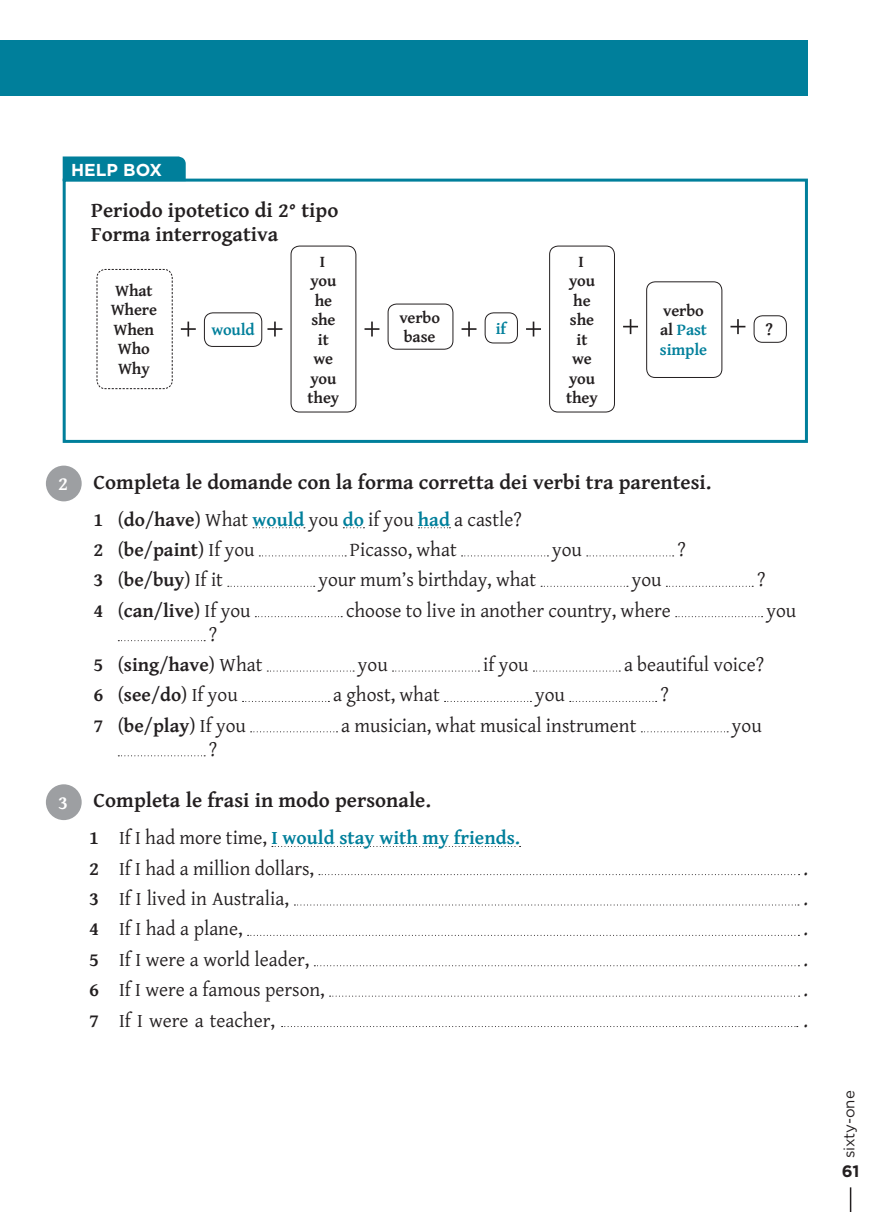
<style>
.page{position:relative;width:893px;height:1212px;background:#fff}
.page>*{position:absolute;margin:0;border:0;box-sizing:border-box;transform-origin:0 0}
.t1{font:700 21px "Kind 06";color:#231f20}
.t2{font:700 21px/24px "Kind 10";color:#231f20}
.t3{font:19.5px/30.5px "Kind 10";color:#231f20}
.t4{font:700 19.5px/30.5px "Kind 10";color:#231f20}
.t5{font:700 19.5px "Kind 10";color:#fff}
.t6{font:700 17.25px "Gotham";color:#fff}
.t7{font:700 16.5px/19.5px "Kind 10";letter-spacing:-.01em;color:#231f20;text-align:center}
.t8{font:700 16.5px/19.5px "Kind 10";letter-spacing:-.01em;color:#007f9b}
.t9{font:700 16.5px "Gotham";color:#231f20}
.t10{font:15px "Gotham";letter-spacing:-.005em;color:#231f20}
.s1{color:#231f20}
.s2{font-weight:700}
.s3{font-weight:700;color:#007f9b}
.s4{font-weight:400}
</style>
<div class="page">
<div style="left:0;top:40px;width:808px;height:56px;background:#007f9b"></div>
<svg style="left:850px;top:1187px;width:1px;height:25px"></svg>
<svg style="left:253px;top:527px;width:52px;height:1px"></svg>
<svg style="left:343px;top:527px;width:21px;height:1px"></svg>
<svg style="left:418px;top:527px;width:32px;height:1px"></svg>
<svg style="left:259px;top:555px;width:87px;height:1px"></svg>
<svg style="left:462px;top:555px;width:86px;height:1px"></svg>
<svg style="left:587px;top:555px;width:87px;height:1px"></svg>
<svg style="left:228px;top:586px;width:87px;height:1px"></svg>
<svg style="left:541px;top:586px;width:87px;height:1px"></svg>
<svg style="left:666px;top:586px;width:87px;height:1px"></svg>
<svg style="left:255px;top:616px;width:87px;height:1px"></svg>
<svg style="left:676px;top:616px;width:87px;height:1px"></svg>
<svg style="left:118px;top:640px;width:87px;height:1px"></svg>
<svg style="left:267px;top:670px;width:87px;height:1px"></svg>
<svg style="left:392px;top:670px;width:87px;height:1px"></svg>
<svg style="left:533px;top:670px;width:87px;height:1px"></svg>
<svg style="left:243px;top:701px;width:86px;height:1px"></svg>
<svg style="left:445px;top:701px;width:86px;height:1px"></svg>
<svg style="left:570px;top:701px;width:87px;height:1px"></svg>
<svg style="left:251px;top:731px;width:86px;height:1px"></svg>
<svg style="left:641px;top:731px;width:87px;height:1px"></svg>
<svg style="left:118px;top:755px;width:87px;height:1px"></svg>
<svg style="left:272px;top:846px;width:249px;height:1px"></svg>
<svg style="left:319px;top:874px;width:480px;height:1px"></svg>
<svg style="left:294px;top:904px;width:505px;height:1px"></svg>
<svg style="left:248px;top:935px;width:551px;height:1px"></svg>
<svg style="left:314px;top:965px;width:485px;height:1px"></svg>
<svg style="left:330px;top:995px;width:470px;height:2px"></svg>
<svg style="left:282px;top:1026px;width:516px;height:1px"></svg>
<div style="left:46px;top:466px;width:36px;height:35px;background:#9d9fa2;border-radius:50%"></div>
<div style="left:46px;top:784px;width:36px;height:36px;background:#9d9fa2;border-radius:50%"></div>
<div style="left:485px;top:312px;width:33px;height:31px;border:1px solid #231f20;border-radius:9px"></div>
<div style="left:204px;top:312px;width:58px;height:35px;border:1px solid #231f20;border-radius:9px"></div>
<div style="left:646px;top:281px;width:76px;height:97px;border:1px solid #231f20;border-radius:9px"></div>
<svg style="left:623px;top:319px;width:15px;height:15px"></svg>
<svg style="left:730px;top:319px;width:15px;height:15px"></svg>
<div style="left:63px;top:179px;width:745px;height:264px;border:3px solid #007f9b"></div>
<div style="left:63px;top:156px;width:123px;height:25px;background:#007f9b"></div>
<div style="left:754px;top:315px;width:33px;height:28px;border:1px solid #231f20;border-radius:9px"></div>
<div style="left:388px;top:304px;width:65px;height:46px;border:1px solid #231f20;border-radius:9px"></div>
<svg style="left:96px;top:269px;width:77px;height:120px"></svg>
<div style="left:291px;top:246px;width:65px;height:166px;border:1px solid #231f20;border-radius:9px"></div>
<div style="left:549px;top:246px;width:66px;height:166px;border:1px solid #231f20;border-radius:9px"></div>
<svg style="left:181px;top:322px;width:15px;height:14px"></svg>
<svg style="left:267px;top:322px;width:15px;height:14px"></svg>
<svg style="left:526px;top:322px;width:15px;height:14px"></svg>
<svg style="left:364px;top:322px;width:15px;height:14px"></svg>
<svg style="left:462px;top:322px;width:14px;height:14px"></svg>
<p class="t6" style="left:71px;top:160px;width:92px">HELP BOX</p>
<p class="t2" style="left:91px;top:197px;width:249px">Periodo ipotetico di 2° tipo<br>Forma interrogativa</p>
<p class="t7" style="left:111px;top:280px;width:48px">What<br>Where<br>When<br>Who<br>Why</p>
<p class="t7" style="left:308px;top:251px;width:33px">I you he she it we you they</p>
<p class="t7" style="left:566px;top:251px;width:33px">I you he she it we you they</p>
<p class="t7" style="left:399px;top:307px;width:42px;text-align:left">verbo base</p>
<p class="t8" style="left:211px;top:320px;width:45px">would</p>
<p class="t8" style="left:496px;top:318px;width:12px">if</p>
<p class="t8" style="left:660px;top:300px;width:49px"><span class="s1">verbo al</span> Past simple</p>
<p class="t7" style="left:765px;top:319px;width:9px">?</p>
<p class="t5" style="left:58px;top:469px;width:11px">2</p>
<p class="t5" style="left:58px;top:788px;width:11px">3</p>
<p class="t1" style="left:94px;top:466px;width:619px">Completa le domande con la forma corretta dei verbi tra parentesi.</p>
<p class="t3" style="left:94px;top:503px;width:430px"><span class="s2">1</span> (<span class="s2">do</span>/<span class="s2">have</span>) What <span class="s3">would</span> you <span class="s3">do</span> if you <span class="s3">had</span> a castle?<br><span class="s2">2</span> (<span class="s2">be</span>/<span class="s2">paint</span>) If you</p>
<p class="t3" style="left:350px;top:533px;width:108px">Picasso, what</p>
<p class="t3" style="left:552px;top:533px;width:31px">you</p>
<p class="t3" style="left:677px;top:533px;width:10px">?</p>
<p class="t3" style="left:94px;top:564px;width:131px"><span class="s2">3</span> (<span class="s2">be</span>/<span class="s2">buy</span>) If it</p>
<p class="t3" style="left:318px;top:564px;width:219px">your mum’s birthday, what</p>
<p class="t3" style="left:632px;top:564px;width:31px">you</p>
<p class="t3" style="left:757px;top:564px;width:10px">?</p>
<p class="t4" style="left:94px;top:594px;width:158px">4 <span class="s4">(</span>can<span class="s4">/</span>live<span class="s4">) If you</span></p>
<p class="t3" style="left:346px;top:594px;width:326px">choose to live in another country, where</p>
<p class="t3" style="left:766px;top:594px;width:31px">you</p>
<p class="t4" style="left:94px;top:618px;width:170px;text-indent:115px"><span class="s4">?<br></span>5 <span class="s4">(</span>sing<span class="s4">/</span>have<span class="s4">) What</span></p>
<p class="t3" style="left:358px;top:648px;width:31px">you</p>
<p class="t3" style="left:483px;top:648px;width:47px">if you</p>
<p class="t3" style="left:624px;top:648px;width:142px">a beautiful voice?</p>
<p class="t3" style="left:94px;top:679px;width:146px"><span class="s2">6</span> (<span class="s2">see</span>/<span class="s2">do</span>) If you</p>
<p class="t3" style="left:333px;top:679px;width:108px">a ghost, what</p>
<p class="t3" style="left:535px;top:679px;width:31px">you</p>
<p class="t3" style="left:660px;top:679px;width:10px">?</p>
<p class="t3" style="left:94px;top:709px;width:154px"><span class="s2">7</span> (<span class="s2">be</span>/<span class="s2">play</span>) If you</p>
<p class="t3" style="left:341px;top:709px;width:297px">a musician, what musical instrument</p>
<p class="t3" style="left:732px;top:709px;width:31px">you</p>
<p class="t3" style="left:209px;top:733px;width:10px">?</p>
<p class="t1" style="left:94px;top:785px;width:339px">Completa le frasi in modo personale.</p>
<p class="t3" style="left:89px;top:821px;width:432px"><span class="s2">1</span> If I had more time, <span class="s3">I would stay with my friends.<br></span><span class="s2">2</span> If I had a million dollars,</p>
<p class="t3" style="left:89px;top:882px;width:201px"><span class="s2">3</span> If I lived in Australia,</p>
<p class="t3" style="left:89px;top:913px;width:155px"><span class="s2">4</span> If I had a plane,</p>
<p class="t3" style="left:89px;top:943px;width:221px"><span class="s2">5</span> If I were a world leader,</p>
<p class="t3" style="left:89px;top:973px;width:237px"><span class="s2">6</span> If I were a famous person,</p>
<p class="t3" style="left:89px;top:1004px;width:187px"><span class="s2">7</span> If I were a teacher,</p>
<p class="t3" style="left:803px;top:852px;width:6px">.</p>
<p class="t3" style="left:803px;top:882px;width:6px">.</p>
<p class="t3" style="left:803px;top:913px;width:6px">.</p>
<p class="t3" style="left:803px;top:943px;width:6px">.</p>
<p class="t3" style="left:803px;top:973px;width:6px">.</p>
<p class="t3" style="left:803px;top:1004px;width:6px">.</p>
<p class="t10" style="left:841px;top:1158px;width:69px;rotate:-90deg">sixty-one</p>
<p class="t9" style="left:842px;top:1161px;width:19px">61</p>
</div>
